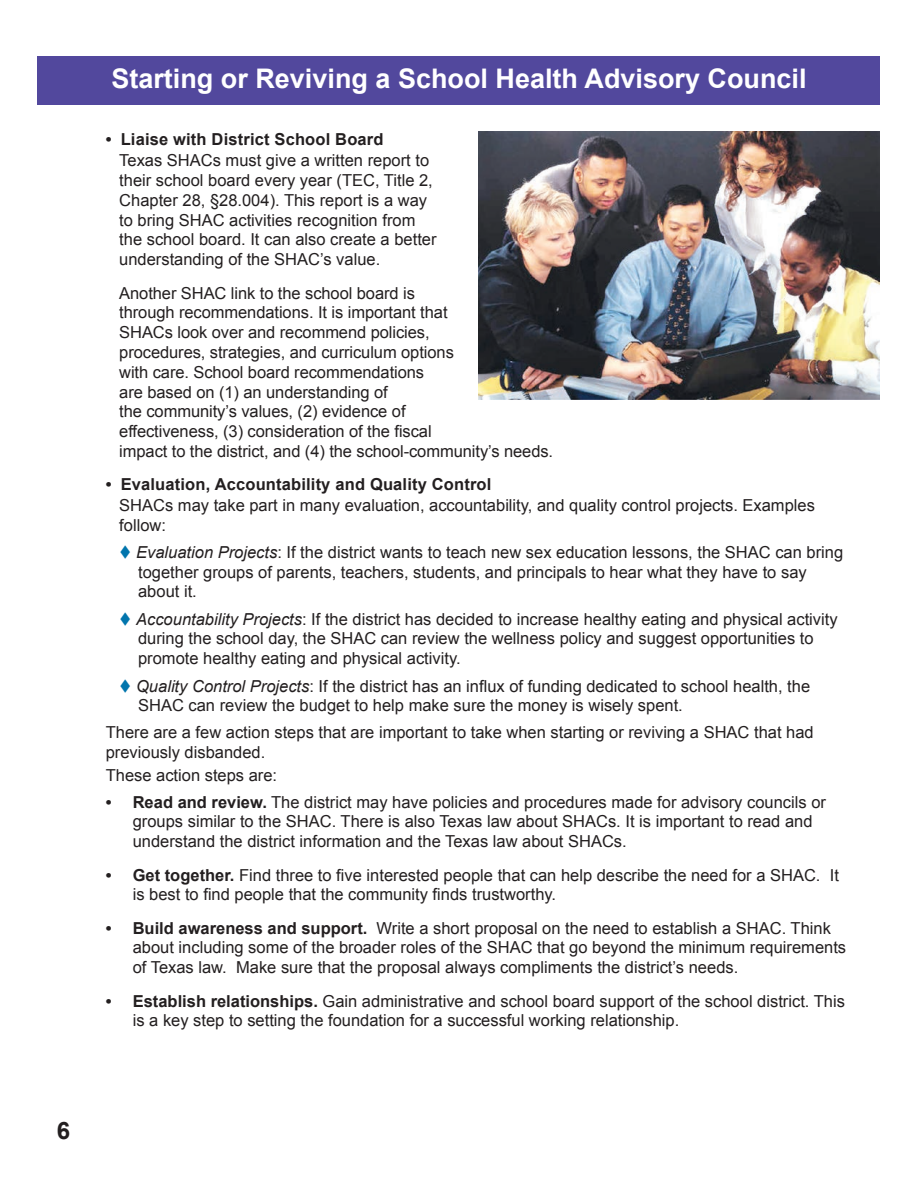
<style>
.page{position:relative;width:918px;height:1188px;background:#fff}
.page>*{position:absolute;margin:0;border:0;box-sizing:border-box;transform-origin:0 0}
.Heading_1{font:700 27px "Arial";color:#fff}
.t1{font:700 24px "Arial";color:#231f20}
.t2{font:16.5px/19.8px "Arial";color:#231f20}
.t3{font:700 16.5px "Arial";letter-spacing:.01em;color:#231f20}
.s1{color:#0175ad}
.s2{font-style:italic}
.s3{font-weight:700}
</style>
<div class="page">
<div style="left:38px;top:56px;width:842px;height:48px;background:#52489d"></div>
<img style="left:478px;top:132px;width:401px;height:268px">
<p class="Heading_1" style="left:111px;top:60px;width:697px">Starting or Reviving a School Health Advisory Council</p>
<p class="t3" style="left:106px;top:128px;width:279px">• Liaise with District School Board</p>
<p class="t2" style="left:119px;top:151px;width:319px">Texas SHACs must give a written report to their school board every year (TEC, Title 2, Chapter 28, §28.004). This report is a way to bring SHAC activities recognition from the school board. It can also create a better understanding of the SHAC’s value.</p>
<p class="t2" style="left:119px;top:283px;width:436px">Another SHAC link to the school board is<br>through recommendations. It is important that<br>SHACs look over and recommend policies,<br>procedures, strategies, and curriculum options<br>with care. School board recommendations<br>are based on (1) an understanding of<br>the community’s values, (2) evidence of<br>effectiveness, (3) consideration of the fiscal<br>impact to the district, and (4) the school-community’s needs.</p>
<p class="t3" style="left:106px;top:474px;width:387px">• Evaluation, Accountability and Quality Control</p>
<p class="t2" style="left:119px;top:496px;width:697px">SHACs may take part in many evaluation, accountability, and quality control projects. Examples follow:</p>
<p class="t2" style="left:119px;top:542px;width:725px"><span class="s1">▼</span> <span class="s2">Evaluation Projects</span>: If the district wants to teach new sex education lessons, the SHAC can bring</p>
<p class="t2" style="left:138px;top:562px;width:670px">together groups of parents, teachers, students, and principals to hear what they have to say about it.</p>
<p class="t2" style="left:119px;top:609px;width:720px"><span class="s1">▼</span> <span class="s2">Accountability Projects</span>: If the district has decided to increase healthy eating and physical activity</p>
<p class="t2" style="left:138px;top:629px;width:677px">during the school day, the SHAC can review the wellness policy and suggest opportunities to promote healthy eating and physical activity.</p>
<p class="t2" style="left:119px;top:676px;width:693px"><span class="s1">▼</span> <span class="s2">Quality Control Projects</span>: If the district has an influx of funding dedicated to school health, the</p>
<p class="t2" style="left:138px;top:696px;width:546px">SHAC can review the budget to help make sure the money is wisely spent.</p>
<p class="t2" style="left:106px;top:722px;width:709px">There are a few action steps that are important to take when starting or reviving a SHAC that had previously disbanded.</p>
<p class="t2" style="left:106px;top:766px;width:173px">These action steps are:</p>
<p class="t2" style="left:133px;top:792px;width:695px;text-indent:-27px"><span class="s3">• Read and review.</span> The district may have policies and procedures made for advisory councils or groups similar to the SHAC. There is also Texas law about SHACs. It is important to read and understand the district information and the Texas law about SHACs.</p>
<p class="t2" style="left:133px;top:865px;width:708px;text-indent:-27px"><span class="s3">• Get together.</span> Find three to five interested people that can help describe the need for a SHAC. It is best to find people that the community finds trustworthy.</p>
<p class="t2" style="left:133px;top:918px;width:715px;text-indent:-27px"><span class="s3">• Build awareness and support.</span> Write a short proposal on the need to establish a SHAC. Think about including some of the broader roles of the SHAC that go beyond the minimum requirements of Texas law. Make sure that the proposal always compliments the district’s needs.</p>
<p class="t2" style="left:133px;top:991px;width:714px;text-indent:-27px"><span class="s3">• Establish relationships.</span> Gain administrative and school board support of the school district. This is a key step to setting the foundation for a successful working relationship.</p>
<p class="t1" style="left:57px;top:1115px;width:15px">6</p>
</div>
